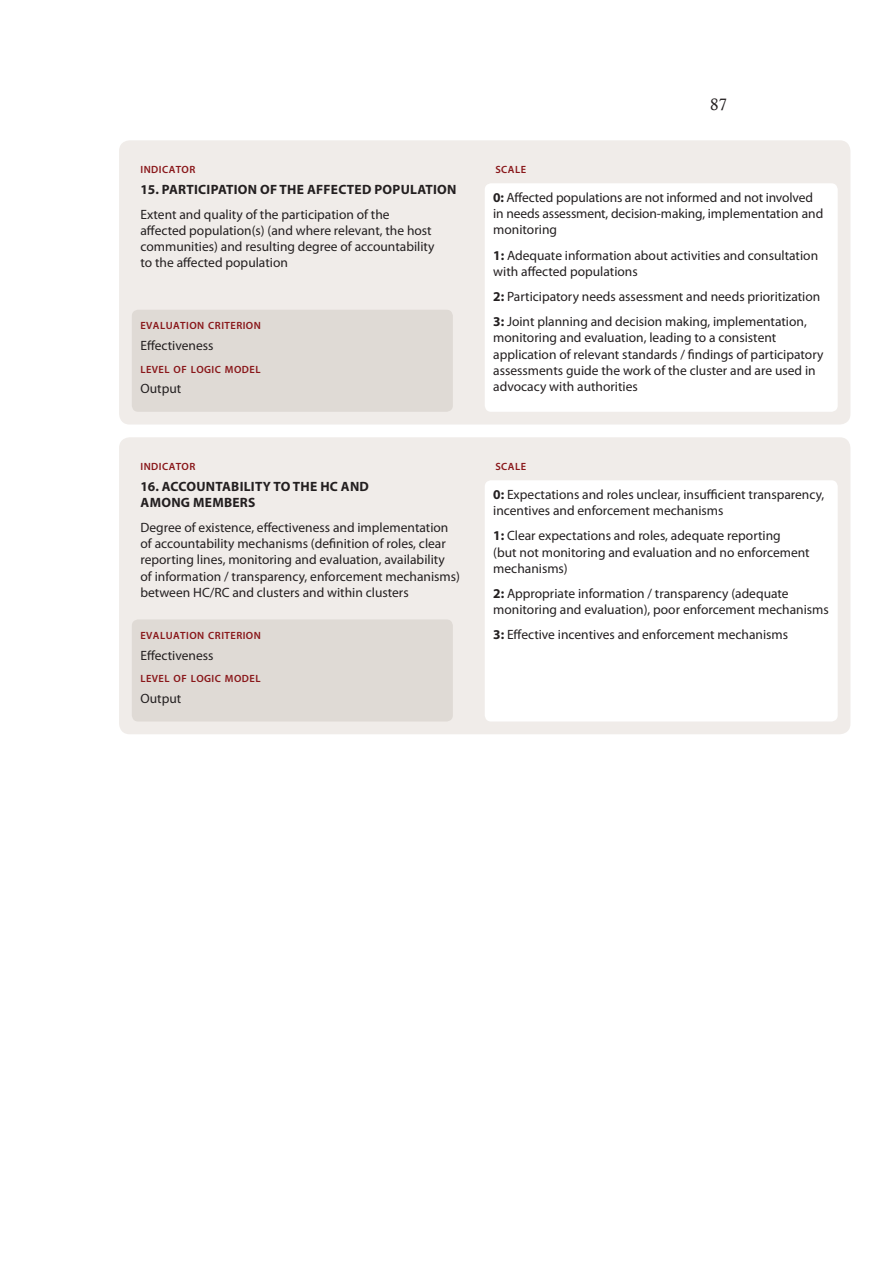
<style>
.page{position:relative;width:893px;height:1263px;background:#fff}
.page>*{position:absolute;margin:0;border:0;box-sizing:border-box;transform-origin:0 0}
.t1{font:16.5px "Calisto";color:#231f20}
.t2{font:13.5px/16.2px "Myriad Pro";color:#231f20}
.t3{font:700 13.5px/16.2px "Myriad Pro";letter-spacing:.02em;color:#231f20}
.t4{font:600 10.5px "Myriad Pro";color:#891619}
.s1{font-weight:700}
</style>
<div class="page">
<div style="left:119px;top:140px;width:731px;height:284px;background:#f0ece9;border-radius:11px"></div>
<div style="left:485px;top:183px;width:353px;height:229px;background:#fff;border-radius:6px"></div>
<div style="left:132px;top:310px;width:321px;height:102px;background:#dfdad5;border-radius:6px"></div>
<div style="left:119px;top:437px;width:731px;height:297px;background:#f0ece9;border-radius:11px"></div>
<div style="left:485px;top:480px;width:353px;height:241px;background:#fff;border-radius:6px"></div>
<div style="left:132px;top:619px;width:321px;height:102px;background:#dfdad5;border-radius:6px"></div>
<p class="t4" style="left:140px;top:163px;width:8px">INDICATOR</p>
<p class="t3" style="left:140px;top:180px;width:317px">15. PARTICIPATION OF THE AFFECTED POPULATION</p>
<p class="t2" style="left:140px;top:206px;width:296px">Extent and quality of the participation of the affected population(s) (and where relevant, the host communities) and resulting degree of accountability to the affected population</p>
<p class="t4" style="left:140px;top:319px;width:8px">EVALUATION</p>
<p class="t4" style="left:208px;top:319px;width:7px">CRITERION</p>
<p class="t2" style="left:140px;top:337px;width:75px">Effectiveness</p>
<p class="t4" style="left:140px;top:362px;width:7px">LEVEL</p>
<p class="t4" style="left:174px;top:362px;width:25px">OF LOGIC</p>
<p class="t4" style="left:225px;top:362px;width:8px">MODEL</p>
<p class="t2" style="left:140px;top:381px;width:42px">Output</p>
<p class="t4" style="left:140px;top:460px;width:8px">INDICATOR</p>
<p class="t3" style="left:140px;top:477px;width:230px">16. ACCOUNTABILITY TO THE HC AND<br>AMONG MEMBERS</p>
<p class="t2" style="left:140px;top:519px;width:321px">Degree of existence, effectiveness and implementation of accountability mechanisms (definition of roles, clear reporting lines, monitoring and evaluation, availability<br>of information / transparency, enforcement mechanisms) between HC/RC and clusters and within clusters</p>
<p class="t1" style="left:710px;top:95px;width:18px">87</p>
<p class="t4" style="left:495px;top:163px;width:7px">SCALE</p>
<p class="t2" style="left:493px;top:189px;width:331px"><span class="s1">0:</span> Affected populations are not informed and not involved in needs assessment, decision-making, implementation and monitoring</p>
<p class="t2" style="left:493px;top:247px;width:326px"><span class="s1">1:</span> Adequate information about activities and consultation with affected populations</p>
<p class="t2" style="left:493px;top:284px;width:329px;line-height:25.2px"><span class="s1">2:</span> Participatory needs assessment and needs prioritization<br><span class="s1">3:</span> Joint planning and decision making, implementation,</p>
<p class="t2" style="left:493px;top:329px;width:332px">monitoring and evaluation, leading to a consistent application of relevant standards / findings of participatory assessments guide the work of the cluster and are used in advocacy with authorities</p>
<p class="t4" style="left:495px;top:460px;width:7px">SCALE</p>
<p class="t2" style="left:493px;top:486px;width:333px"><span class="s1">0:</span> Expectations and roles unclear, insufficient transparency, incentives and enforcement mechanisms</p>
<p class="t2" style="left:493px;top:527px;width:318px"><span class="s1">1:</span> Clear expectations and roles, adequate reporting<br>(but not monitoring and evaluation and no enforcement mechanisms)</p>
<p class="t2" style="left:493px;top:585px;width:337px"><span class="s1">2:</span> Appropriate information / transparency (adequate monitoring and evaluation), poor enforcement mechanisms</p>
<p class="t4" style="left:140px;top:629px;width:8px">EVALUATION</p>
<p class="t4" style="left:208px;top:629px;width:7px">CRITERION</p>
<p class="t2" style="left:493px;top:626px;width:296px"><span class="s1">3:</span> Effective incentives and enforcement mechanisms</p>
<p class="t2" style="left:140px;top:647px;width:75px">Effectiveness</p>
<p class="t4" style="left:140px;top:672px;width:7px">LEVEL</p>
<p class="t4" style="left:174px;top:672px;width:25px">OF LOGIC</p>
<p class="t4" style="left:225px;top:672px;width:8px">MODEL</p>
<p class="t2" style="left:140px;top:690px;width:42px">Output</p>
</div>
